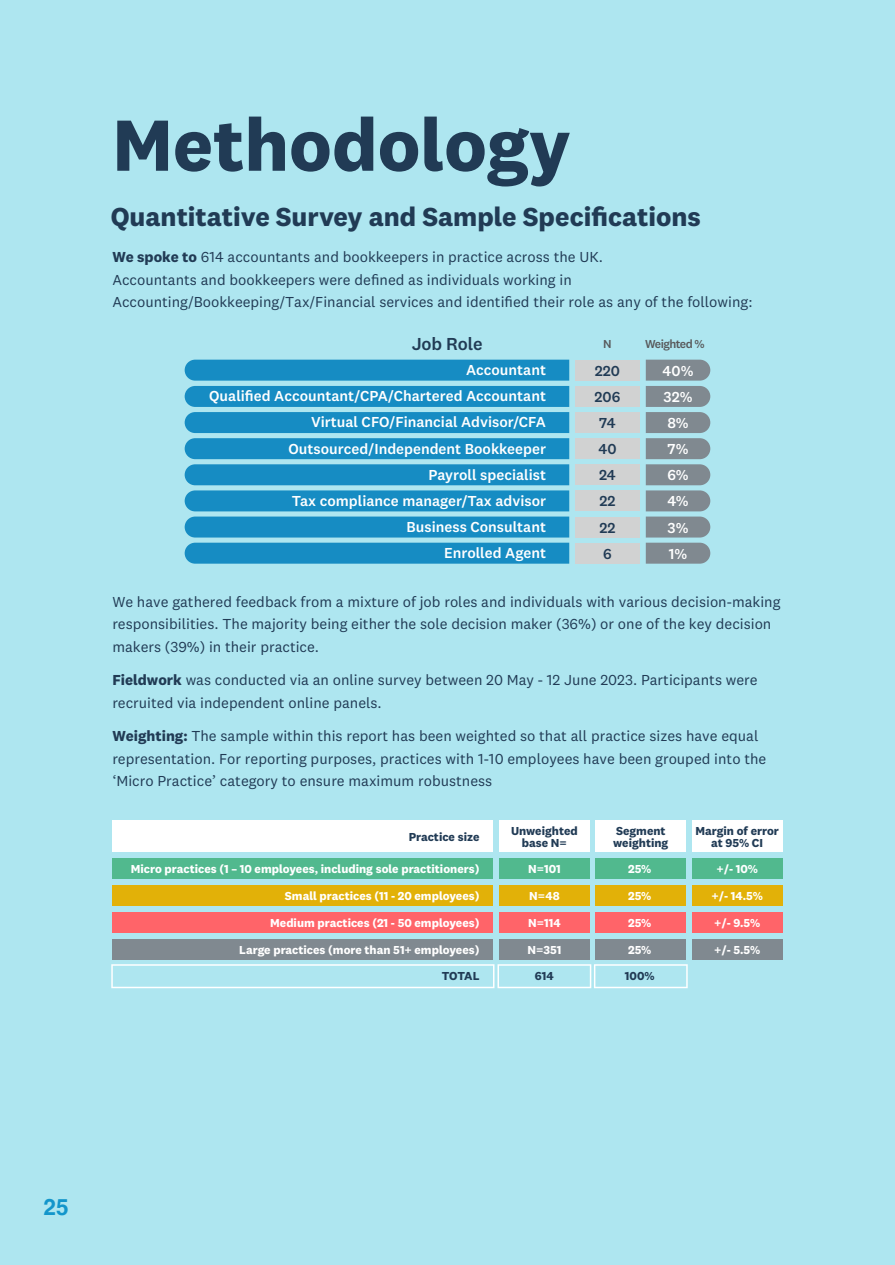
<style>
.page{position:relative;width:895px;height:1265px;background:#fff}
.page>*{position:absolute;margin:0;border:0;box-sizing:border-box;transform-origin:0 0}
.t1{font:700 75px "National 2";color:#213b55}
.t2{font:700 27px "National 2";color:#213b55}
.t3{font:700 22.5px "Helvetica";color:#1396cb}
.t4{font:500 18px "National 2";letter-spacing:-.01em;color:#213b55}
.t5{font:15px/22.5px "National 2";color:#213b55}
.t6{font:500 15px "National 2";color:#fff}
.t7{font:500 15px "National 2";color:#213b55}
.t8{font:700 12px "National 2";color:#fff}
.t9{font:700 12px/12.3px "National 2";color:#213b55;text-align:center}
.t10{font:500 12px "National 2";letter-spacing:-.05em;color:#58595b}
.s1{font-weight:700}
</style>
<div class="page">
<div style="left:0;top:0;width:894px;height:1264px;background:#aee6f0"></div>
<div style="left:575px;top:464px;width:64px;height:21px;background:#d1d2d2"></div>
<div style="left:575px;top:386px;width:64px;height:21px;background:#d1d2d2"></div>
<div style="left:575px;top:490px;width:64px;height:21px;background:#d1d2d2"></div>
<div style="left:575px;top:516px;width:64px;height:21px;background:#d1d2d2"></div>
<div style="left:575px;top:412px;width:64px;height:21px;background:#d1d2d2"></div>
<div style="left:575px;top:438px;width:64px;height:21px;background:#d1d2d2"></div>
<svg style="left:185px;top:386px;width:384px;height:177px"></svg>
<svg style="left:645px;top:386px;width:65px;height:177px"></svg>
<div style="left:575px;top:542px;width:64px;height:21px;background:#d1d2d2"></div>
<div style="left:185px;top:359px;width:384px;height:21px;background:#168cc3"></div>
<svg style="left:645px;top:359px;width:65px;height:21px"></svg>
<div style="left:575px;top:359px;width:64px;height:21px;background:#d1d2d2"></div>
<div style="left:113px;top:820px;width:380px;height:32px;background:#fff"></div>
<div style="left:113px;top:858px;width:380px;height:21px;background:#51b98e"></div>
<div style="left:113px;top:885px;width:380px;height:21px;background:#e2b108"></div>
<div style="left:113px;top:911px;width:380px;height:21px;background:#ff6469"></div>
<div style="left:113px;top:938px;width:380px;height:21px;background:#808990"></div>
<div style="left:499px;top:820px;width:90px;height:32px;background:#fff"></div>
<div style="left:499px;top:858px;width:90px;height:21px;background:#51b98e"></div>
<div style="left:499px;top:885px;width:90px;height:21px;background:#e2b108"></div>
<div style="left:499px;top:911px;width:90px;height:21px;background:#ff6469"></div>
<div style="left:499px;top:938px;width:90px;height:21px;background:#808990"></div>
<div style="left:595px;top:820px;width:91px;height:32px;background:#fff"></div>
<div style="left:595px;top:858px;width:91px;height:21px;background:#51b98e"></div>
<div style="left:595px;top:885px;width:91px;height:21px;background:#e2b108"></div>
<div style="left:595px;top:911px;width:91px;height:21px;background:#ff6469"></div>
<div style="left:595px;top:938px;width:91px;height:21px;background:#808990"></div>
<svg style="left:111px;top:964px;width:576px;height:24px"></svg>
<div style="left:691px;top:820px;width:91px;height:32px;background:#fff"></div>
<div style="left:691px;top:858px;width:91px;height:21px;background:#51b98e"></div>
<div style="left:691px;top:885px;width:91px;height:21px;background:#e2b108"></div>
<div style="left:691px;top:911px;width:91px;height:21px;background:#ff6469"></div>
<div style="left:691px;top:938px;width:91px;height:21px;background:#808990"></div>
<h1 class="t1" style="left:112px;top:99px;width:460px">Methodology</h1>
<h2 class="t2" style="left:111px;top:200px;width:591px">Quantitative Survey and Sample Specifications</h2>
<p class="t5" style="left:112px;top:245px;width:641px"><span class="s1">We spoke to</span> 614 accountants and bookkeepers in practice across the UK.<br>Accountants and bookkeepers were defined as individuals working in<br>Accounting/Bookkeeping/Tax/Financial services and identified their role as any of the following:</p>
<p class="t4" style="left:411px;top:333px;width:72px">Job Role</p>
<p class="t10" style="left:603px;top:337px;width:10px">N</p>
<p class="t10" style="left:645px;top:337px;width:61px">Weighted %</p>
<p class="t6" style="left:466px;top:361px;width:81px">Accountant</p>
<p class="t7" style="left:595px;top:361px;width:27px">220</p>
<p class="t6" style="left:662px;top:361px;width:32px">40%</p>
<p class="t6" style="left:209px;top:387px;width:338px">Qualified Accountant/CPA/Chartered Accountant</p>
<p class="t7" style="left:594px;top:388px;width:27px">206</p>
<p class="t6" style="left:663px;top:388px;width:30px">32%</p>
<p class="t6" style="left:311px;top:413px;width:236px">Virtual CFO/Financial Advisor/CFA</p>
<p class="t7" style="left:599px;top:414px;width:18px">74</p>
<p class="t6" style="left:667px;top:414px;width:23px">8%</p>
<p class="t6" style="left:288px;top:439px;width:259px">Outsourced/Independent Bookkeeper</p>
<p class="t7" style="left:598px;top:440px;width:20px">40</p>
<p class="t6" style="left:667px;top:440px;width:23px">7%</p>
<p class="t6" style="left:428px;top:465px;width:119px">Payroll specialist</p>
<p class="t7" style="left:599px;top:466px;width:18px">24</p>
<p class="t6" style="left:667px;top:466px;width:23px">6%</p>
<p class="t6" style="left:292px;top:491px;width:255px">Tax compliance manager/Tax advisor</p>
<p class="t7" style="left:599px;top:492px;width:17px">22</p>
<p class="t6" style="left:667px;top:492px;width:23px">4%</p>
<p class="t6" style="left:406px;top:517px;width:141px">Business Consultant</p>
<p class="t7" style="left:599px;top:518px;width:17px">22</p>
<p class="t6" style="left:667px;top:518px;width:22px">3%</p>
<p class="t6" style="left:444px;top:543px;width:103px">Enrolled Agent</p>
<p class="t7" style="left:603px;top:544px;width:10px">6</p>
<p class="t6" style="left:668px;top:544px;width:20px">1%</p>
<p class="t5" style="left:112px;top:590px;width:669px">We have gathered feedback from a mixture of job roles and individuals with various decision-making responsibilities. The majority being either the sole decision maker (36%) or one of the key decision makers (39%) in their practice.</p>
<p class="t5" style="left:112px;top:668px;width:646px"><span class="s1">Fieldwork</span> was conducted via an online survey between 20 May - 12 June 2023. Participants were recruited via independent online panels.</p>
<p class="t5" style="left:112px;top:724px;width:655px"><span class="s1">Weighting:</span> The sample within this report has been weighted so that all practice sizes have equal representation. For reporting purposes, practices with 1-10 employees have been grouped into the ‘Micro Practice’ category to ensure maximum robustness</p>
<p class="t9" style="left:408px;top:830px;width:72px">Practice size</p>
<p class="t9" style="left:511px;top:824px;width:68px">Unweighted base N=</p>
<p class="t9" style="left:613px;top:824px;width:57px;text-align:left">Segment weighting</p>
<p class="t9" style="left:695px;top:824px;width:85px">Margin of error at 95% CI</p>
<p class="t8" style="left:131px;top:861px;width:350px">Micro practices (1 – 10 employees, including sole practitioners)</p>
<p class="t8" style="left:528px;top:861px;width:34px">N=101</p>
<p class="t8" style="left:529px;top:888px;width:32px">N=48</p>
<p class="t8" style="left:528px;top:915px;width:34px">N=114</p>
<p class="t8" style="left:527px;top:941px;width:35px">N=351</p>
<p class="t9" style="left:535px;top:970px;width:20px">614</p>
<p class="t8" style="left:285px;top:888px;width:196px">Small practices (11 - 20 employees)</p>
<p class="t8" style="left:270px;top:915px;width:211px">Medium practices (21 - 50 employees)</p>
<p class="t8" style="left:239px;top:941px;width:241px">Large practices (more than 51+ employees)</p>
<p class="t9" style="left:442px;top:970px;width:39px">TOTAL</p>
<p class="t8" style="left:628px;top:861px;width:25px">25%</p>
<p class="t8" style="left:628px;top:888px;width:25px">25%</p>
<p class="t8" style="left:628px;top:915px;width:25px">25%</p>
<p class="t8" style="left:628px;top:941px;width:25px">25%</p>
<p class="t9" style="left:625px;top:970px;width:31px">100%</p>
<p class="t8" style="left:716px;top:861px;width:43px">+/- 10%</p>
<p class="t8" style="left:711px;top:888px;width:53px">+/- 14.5%</p>
<p class="t8" style="left:714px;top:915px;width:48px">+/- 9.5%</p>
<p class="t8" style="left:714px;top:941px;width:48px">+/- 5.5%</p>
<h3 class="t3" style="left:44px;top:1193px;width:27px">25</h3>
</div>
